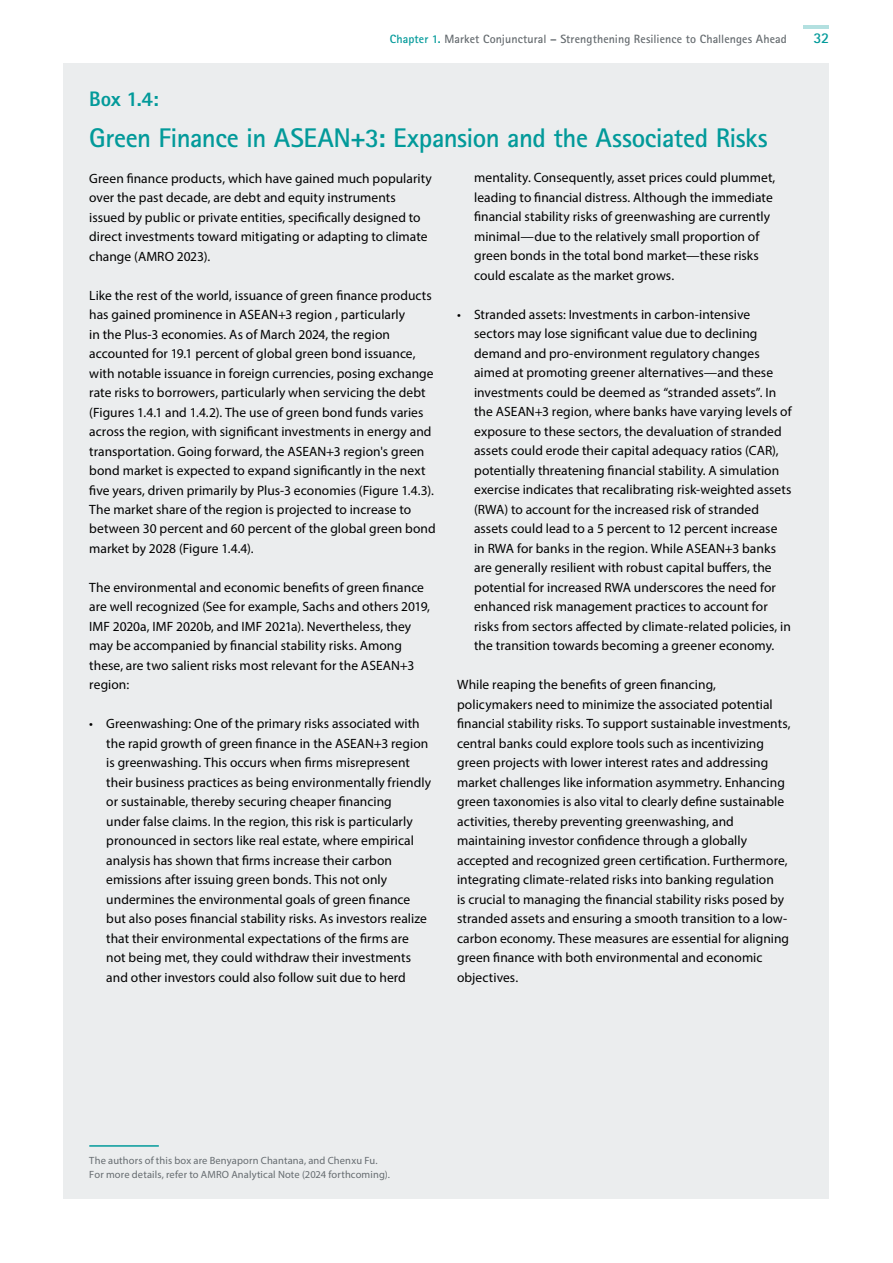
<style>
.page{position:relative;width:893px;height:1263px;background:#fff}
.page>*{position:absolute;margin:0;border:0;box-sizing:border-box;transform-origin:0 0}
.t1{font:700 27px "Rotis Sans Serif Std";letter-spacing:-.02em;color:#029a9a}
.t2{font:800 21px "Rotis Sans Serif Std";color:#029a9a}
.t3{font:700 15px "Rotis Sans Serif Std";color:#029a9a}
.t4{font:13.5px/19.5px "Myriad Pro";letter-spacing:.005em;color:#000}
.t5{font:700 12px "Rotis Sans Serif Std";letter-spacing:.01em;color:#666c70}
.t6{font:10.5px/13.5px "Myriad Pro";letter-spacing:.01em;color:#666c70}
.s1{color:#029a9a}
</style>
<div class="page">
<div style="left:64px;top:64px;width:765px;height:1135px;background:#ebedee"></div>
<hr style="left:89px;top:1145px;width:70px;height:2px;background:#029a9a">
<hr style="left:803px;top:25px;width:26px;height:3px;background:#029a9a">
<p class="t5" style="left:390px;top:31px;width:399px"><span class="s1">Chapter 1.</span> Market Conjunctural – Strengthening Resilience to Challenges Ahead</p>
<p class="t3" style="left:813px;top:28px;width:17px">32</p>
<h2 class="t2" style="left:89px;top:86px;width:71px">Box 1.4:</h2>
<h1 class="t1" style="left:89px;top:121px;width:680px">Green Finance in ASEAN+3: Expansion and the Associated Risks</h1>
<p class="t4" style="left:89px;top:168px;width:344px">Green finance products, which have gained much popularity over the past decade, are debt and equity instruments issued by public or private entities, specifically designed to direct investments toward mitigating or adapting to climate change (AMRO 2023).</p>
<p class="t4" style="left:89px;top:285px;width:348px">Like the rest of the world, issuance of green finance products has gained prominence in ASEAN+3 region , particularly<br>in the Plus-3 economies. As of March 2024, the region accounted for 19.1 percent of global green bond issuance, with notable issuance in foreign currencies, posing exchange rate risks to borrowers, particularly when servicing the debt (Figures 1.4.1 and 1.4.2). The use of green bond funds varies across the region, with significant investments in energy and transportation. Going forward, the ASEAN+3 region's green bond market is expected to expand significantly in the next five years, driven primarily by Plus-3 economies (Figure 1.4.3).<br>The market share of the region is projected to increase to between 30 percent and 60 percent of the global green bond market by 2028 (Figure 1.4.4).</p>
<p class="t4" style="left:89px;top:577px;width:342px">The environmental and economic benefits of green finance are well recognized (See for example, Sachs and others 2019, IMF 2020a, IMF 2020b, and IMF 2021a). Nevertheless, they may be accompanied by financial stability risks. Among these, are two salient risks most relevant for the ASEAN+3 region:</p>
<p class="t4" style="left:106px;top:714px;width:326px;text-indent:-17px">• Greenwashing: One of the primary risks associated with the rapid growth of green finance in the ASEAN+3 region is greenwashing. This occurs when firms misrepresent their business practices as being environmentally friendly or sustainable, thereby securing cheaper financing<br>under false claims. In the region, this risk is particularly pronounced in sectors like real estate, where empirical analysis has shown that firms increase their carbon emissions after issuing green bonds. This not only undermines the environmental goals of green finance but also poses financial stability risks. As investors realize that their environmental expectations of the firms are not being met, they could withdraw their investments and other investors could also follow suit due to herd</p>
<p class="t4" style="left:474px;top:168px;width:303px">mentality. Consequently, asset prices could plummet, leading to financial distress. Although the immediate financial stability risks of greenwashing are currently minimal—due to the relatively small proportion of green bonds in the total bond market—these risks could escalate as the market grows.</p>
<p class="t4" style="left:474px;top:304px;width:319px;text-indent:-17px">• Stranded assets: Investments in carbon-intensive sectors may lose significant value due to declining demand and pro-environment regulatory changes aimed at promoting greener alternatives—and these investments could be deemed as “stranded assets”. In the ASEAN+3 region, where banks have varying levels of exposure to these sectors, the devaluation of stranded assets could erode their capital adequacy ratios (CAR), potentially threatening financial stability. A simulation exercise indicates that recalibrating risk-weighted assets (RWA) to account for the increased risk of stranded assets could lead to a 5 percent to 12 percent increase<br>in RWA for banks in the region. While ASEAN+3 banks are generally resilient with robust capital buffers, the potential for increased RWA underscores the need for enhanced risk management practices to account for risks from sectors affected by climate-related policies, in the transition towards becoming a greener economy.</p>
<p class="t4" style="left:457px;top:675px;width:335px">While reaping the benefits of green financing, policymakers need to minimize the associated potential financial stability risks. To support sustainable investments, central banks could explore tools such as incentivizing green projects with lower interest rates and addressing market challenges like information asymmetry. Enhancing green taxonomies is also vital to clearly define sustainable activities, thereby preventing greenwashing, and maintaining investor confidence through a globally accepted and recognized green certification. Furthermore, integrating climate-related risks into banking regulation<br>is crucial to managing the financial stability risks posed by stranded assets and ensuring a smooth transition to a low&shy;carbon economy. These measures are essential for aligning green finance with both environmental and economic objectives.</p>
<p class="t6" style="left:89px;top:1154px;width:302px">The authors of this box are Benyaporn Chantana, and Chenxu Fu.<br>For more details, refer to AMRO Analytical Note (2024 forthcoming).</p>
</div>
